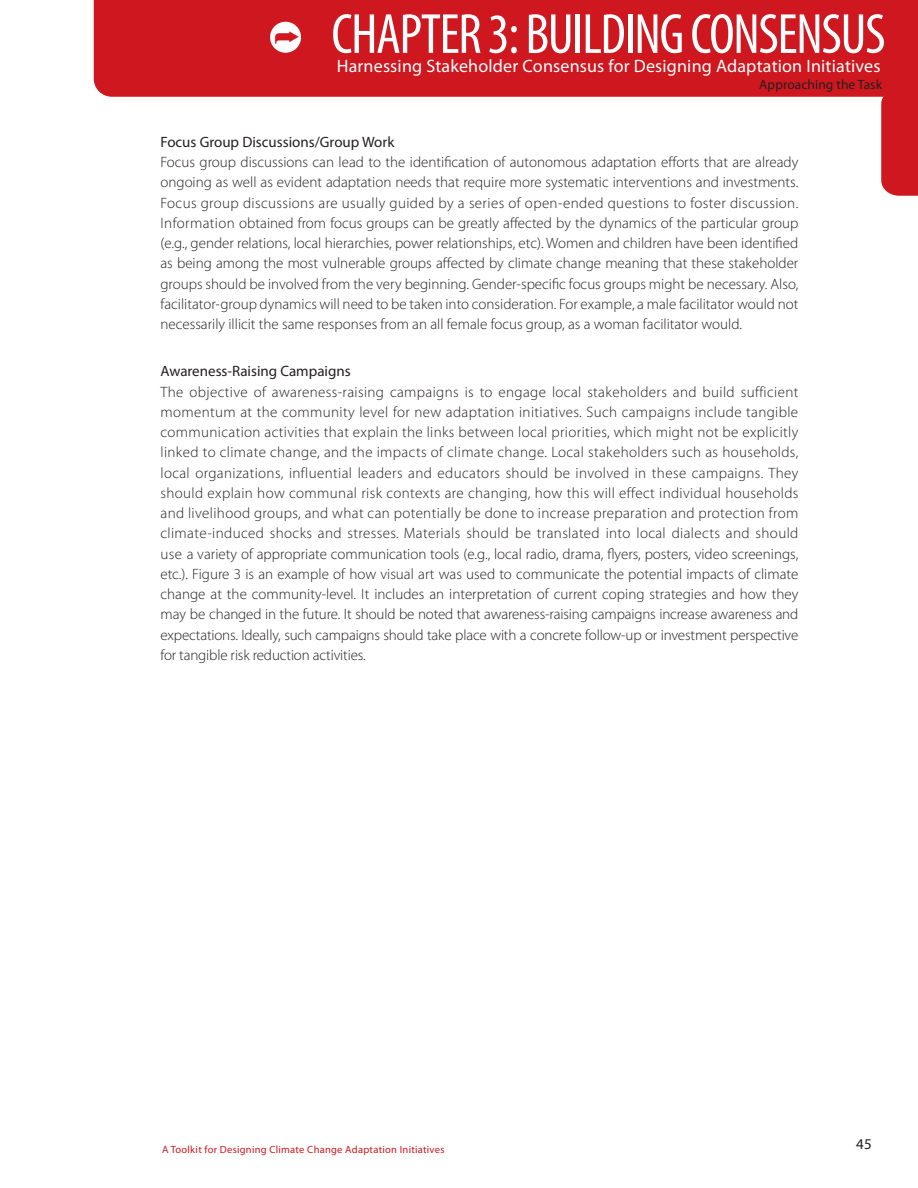
<style>
.page{position:relative;width:918px;height:1188px;background:#fff}
.page>*{position:absolute;margin:0;border:0;box-sizing:border-box;transform-origin:0 0}
.t1{font:condensed 57px "Myriad Pro";letter-spacing:-.025em;color:#fff}
.t2{font:18px "Myriad Pro";letter-spacing:.01em;color:#fff}
.t3{font:300 15px/20.2px "Myriad Pro";letter-spacing:-.01em;color:#231f20;text-align:justify}
.t4{font:15px "Myriad Pro";color:#231f20}
.t5{font:13.5px "Myriad Pro";letter-spacing:.005em;color:#231f20}
.t6{font:10.5px "Myriad Pro";letter-spacing:.025em;color:#ce171e}
</style>
<div class="page">
<div style="left:881px;top:97px;width:37px;height:99px;background:#ce171e"></div>
<div style="left:94px;top:0;width:824px;height:97px;background:#ce171e"></div>
<div style="left:270px;top:22px;width:31px;height:31px;background:#fff;border-radius:50%"></div>
<h1 class="t1" style="left:331px;top:12px;width:556px">CHAPTER 3: BUILDING CONSENSUS</h1>
<p class="t2" style="left:337px;top:59px;width:545px">Harnessing Stakeholder Consensus for Designing Adaptation Initiatives</p>
<p class="t5" style="left:759px;top:79px;width:124px">Approaching the Task</p>
<p class="t4" style="left:160px;top:136px;width:235px">Focus Group Discussions/Group Work</p>
<p class="t3" style="left:160px;top:153px;width:639px">Focus group discussions can lead to the identification of autonomous adaptation efforts that are already ongoing as well as evident adaptation needs that require more systematic interventions and investments.<br>Focus group discussions are usually guided by a series of open-ended questions to foster discussion.<br>Information obtained from focus groups can be greatly affected by the dynamics of the particular group (e.g., gender relations, local hierarchies, power relationships, etc). Women and children have been identified as being among the most vulnerable groups affected by climate change meaning that these stakeholder groups should be involved from the very beginning. Gender-specific focus groups might be necessary. Also, facilitator-group dynamics will need to be taken into consideration. For example, a male facilitator would not necessarily illicit the same responses from an all female focus group, as a woman facilitator would.</p>
<p class="t4" style="left:160px;top:366px;width:192px">Awareness-Raising Campaigns</p>
<p class="t3" style="left:160px;top:383px;width:640px">The objective of awareness-raising campaigns is to engage local stakeholders and build sufficient momentum at the community level for new adaptation initiatives. Such campaigns include tangible communication activities that explain the links between local priorities, which might not be explicitly linked to climate change, and the impacts of climate change. Local stakeholders such as households, local organizations, influential leaders and educators should be involved in these campaigns. They should explain how communal risk contexts are changing, how this will effect individual households and livelihood groups, and what can potentially be done to increase preparation and protection from climate-induced shocks and stresses. Materials should be translated into local dialects and should use a variety of appropriate communication tools (e.g., local radio, drama, flyers, posters, video screenings, etc.). Figure 3 is an example of how visual art was used to communicate the potential impacts of climate change at the community-level. It includes an interpretation of current coping strategies and how they may be changed in the future. It should be noted that awareness-raising campaigns increase awareness and expectations. Ideally, such campaigns should take place with a concrete follow-up or investment perspective for tangible risk reduction activities.</p>
<p class="t6" style="left:162px;top:1146px;width:284px">A Toolkit for Designing Climate Change Adaptation Initiatives</p>
<p class="t4" style="left:856px;top:1138px;width:17px">45</p>
</div>
